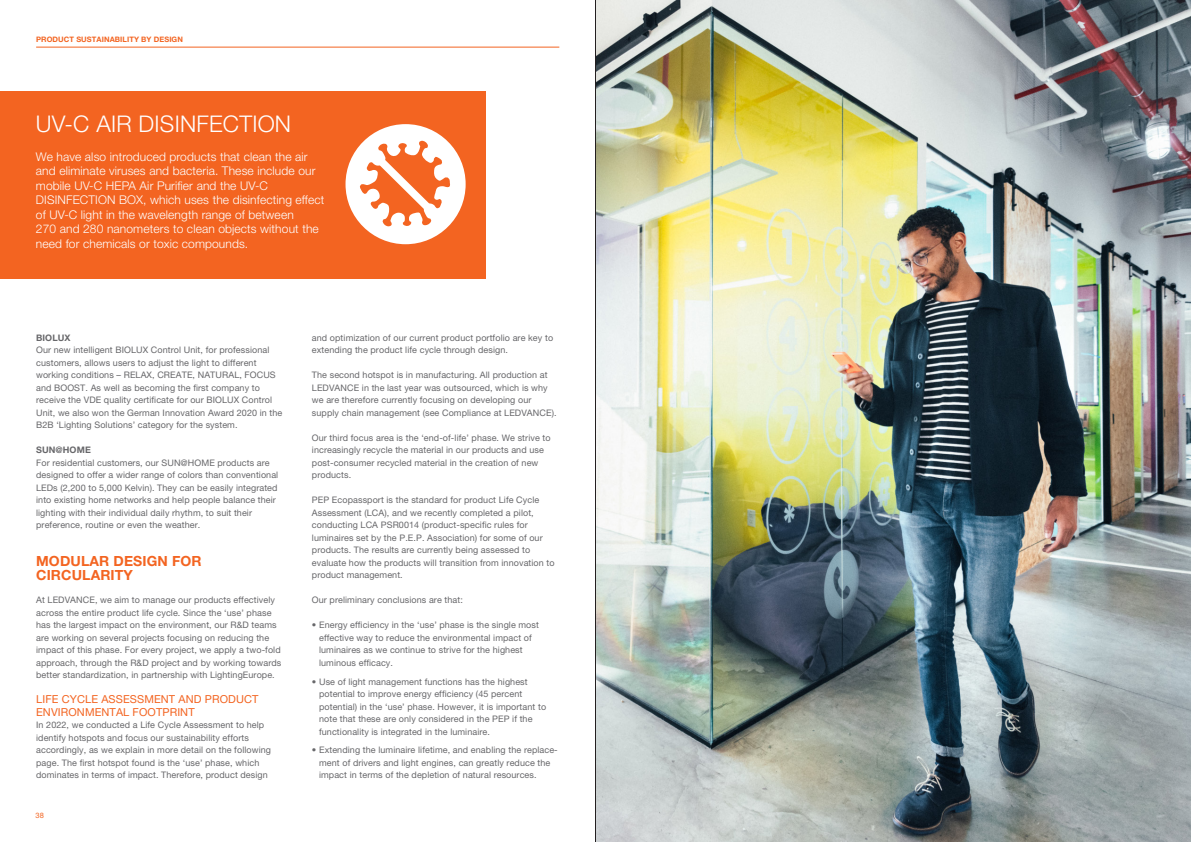
<style>
.page{position:relative;width:1191px;height:842px;background:#fff}
.page>*{position:absolute;margin:0;border:0;box-sizing:border-box;transform-origin:0 0}
.Subheadline_Fließtex{font:300 23px "Helvetica Neue LT Pro";letter-spacing:.01em;color:#fff}
.Headline_Fließtext_g{font:700 14px/14px "Helvetica Neue LT Pro";letter-spacing:.01em;color:#f36421}
.t1{font:300 12px/14.4px "Helvetica Neue LT Pro";letter-spacing:.01em;color:#fff}
.Subheadline_Fließtex-2{font:11px/12.5px "Helvetica Neue LT Pro";letter-spacing:.01em;color:#f36421}
.Fließtext_9_pt{font:9px/12.5px "Helvetica Neue LT Pro";letter-spacing:.01em;color:#67676a}
.Aufzählung_keine_Gru{font:9px/12.6px "Helvetica Neue LT Pro";letter-spacing:.01em;color:#67676a}
.Aufzählung_Fließtext{font:700 9px "Helvetica Neue LT Pro";letter-spacing:.01em;color:#67676a}
.t2{font:700 7.5px "Helvetica Neue LT Pro";letter-spacing:.01em;color:#f36421}
.t3{font:7.5px "Helvetica Neue LT Pro";color:#f36421}
</style>
<div class="page">
<hr style="left:36px;top:47px;width:523px;height:1px;background:#f36421">
<div style="left:0;top:91px;width:485px;height:187px;background:#f36421"></div>
<img style="left:596px;top:0;width:595px;height:842px">
<div style="left:345px;top:124px;width:120px;height:120px;background:#fff;border-radius:50%"></div>
<svg style="left:358px;top:139px;width:93px;height:105px"></svg>
<hr style="left:595px;top:0;width:1px;height:842px;background:#231f20">
<p class="t2" style="left:36px;top:34px;width:148px">PRODUCT SUSTAINABILITY BY DESIGN</p>
<p class="Subheadline_Fließtex" style="left:36px;top:110px;width:257px">UV-C AIR DISINFECTION</p>
<p class="t1" style="left:36px;top:149px;width:290px">We have also introduced products that clean the air and eliminate viruses and bacteria. These include our mobile UV-C HEPA Air Purifier and the UV-C DISINFECTION BOX, which uses the disinfecting effect of UV-C light in the wavelength range of between<br>270 and 280 nanometers to clean objects without the need for chemicals or toxic compounds.</p>
<p class="Aufzählung_Fließtext" style="left:36px;top:332px;width:36px">BIOLUX</p>
<p class="Fließtext_9_pt" style="left:36px;top:344px;width:248px">Our new intelligent BIOLUX Control Unit, for professional customers, allows users to adjust the light to different working conditions – RELAX, CREATE, NATURAL, FOCUS and BOOST. As well as becoming the first company to receive the VDE quality certificate for our BIOLUX Control Unit, we also won the German Innovation Award 2020 in the B2B ‘Lighting Solutions’ category for the system.</p>
<p class="Aufzählung_Fließtext" style="left:36px;top:445px;width:56px">SUN@HOME</p>
<p class="Fließtext_9_pt" style="left:36px;top:456px;width:244px">For residential customers, our SUN@HOME products are designed to offer a wider range of colors than conventional LEDs (2,200 to 5,000 Kelvin). They can be easily integrated into existing home networks and help people balance their lighting with their individual daily rhythm, to suit their preference, routine or even the weather.</p>
<p class="Headline_Fließtext_g" style="left:36px;top:554px;width:167px">MODULAR DESIGN FOR<br>CIRCULARITY</p>
<p class="Fließtext_9_pt" style="left:36px;top:594px;width:247px">At LEDVANCE, we aim to manage our products effectively across the entire product life cycle. Since the ‘use’ phase has the largest impact on the environment, our R&amp;D teams are working on several projects focusing on reducing the impact of this phase. For every project, we apply a two-fold approach, through the R&amp;D project and by working towards better standardization, in partnership with LightingEurope.</p>
<p class="Subheadline_Fließtex-2" style="left:36px;top:693px;width:224px">LIFE CYCLE ASSESSMENT AND PRODUCT<br>ENVIRONMENTAL FOOTPRINT</p>
<p class="Fließtext_9_pt" style="left:36px;top:719px;width:236px">In 2022, we conducted a Life Cycle Assessment to help identify hotspots and focus our sustainability efforts accordingly, as we explain in more detail on the following page. The first hotspot found is the ‘use’ phase, which dominates in terms of impact. Therefore, product design</p>
<p class="t3" style="left:35px;top:811px;width:10px">38</p>
<p class="Fließtext_9_pt" style="left:312px;top:331px;width:243px">and optimization of our current product portfolio are key to extending the product life cycle through design.</p>
<p class="Fließtext_9_pt" style="left:312px;top:369px;width:246px">The second hotspot is in manufacturing. All production at LEDVANCE in the last year was outsourced, which is why we are therefore currently focusing on developing our supply chain management (see Compliance at LEDVANCE).</p>
<p class="Fließtext_9_pt" style="left:312px;top:431px;width:240px">Our third focus area is the ‘end-of-life’ phase. We strive to increasingly recycle the material in our products and use post-consumer recycled material in the creation of new products.</p>
<p class="Fließtext_9_pt" style="left:312px;top:494px;width:244px">PEP Ecopassport is the standard for product Life Cycle Assessment (LCA), and we recently completed a pilot, conducting LCA PSR0014 (product-specific rules for luminaires set by the P.E.P. Association) for some of our products. The results are currently being assessed to evaluate how the products will transition from innovation to product management.</p>
<p class="Fließtext_9_pt" style="left:312px;top:594px;width:152px">Our preliminary conclusions are that:</p>
<p class="Aufzählung_keine_Gru" style="left:319px;top:619px;width:221px;text-indent:-7px">• Energy efficiency in the ‘use’ phase is the single most effective way to reduce the environmental impact of luminaires as we continue to strive for the highest luminous efficacy.</p>
<p class="Aufzählung_keine_Gru" style="left:319px;top:675px;width:229px;text-indent:-7px">• Use of light management functions has the highest potential to improve energy efficiency (45 percent potential) in the ‘use’ phase. However, it is important to note that these are only considered in the PEP if the functionality is integrated in the luminaire.</p>
<p class="Aufzählung_keine_Gru" style="left:319px;top:744px;width:240px;text-indent:-7px">• Extending the luminaire lifetime, and enabling the replace&shy;ment of drivers and light engines, can greatly reduce the impact in terms of the depletion of natural resources.</p>
</div>
